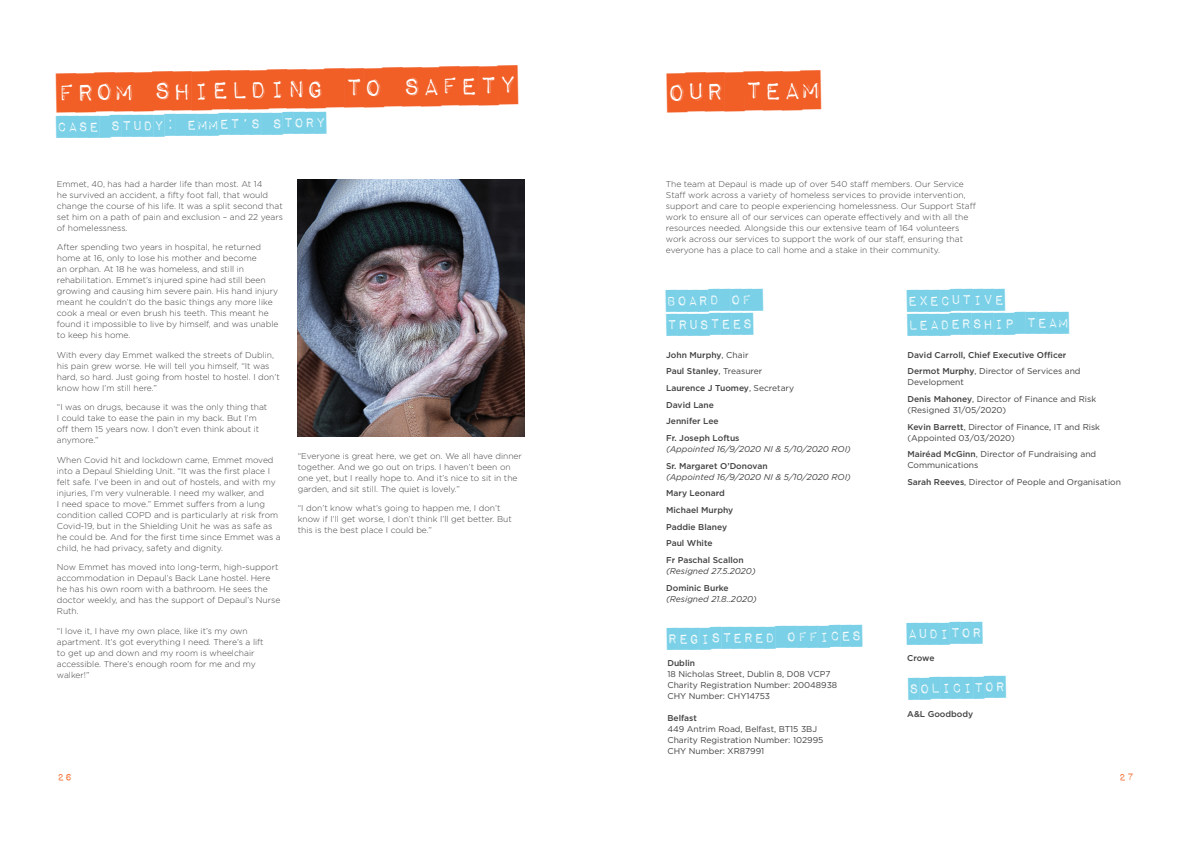
<style>
.page{position:relative;width:1191px;height:842px;background:#fff}
.page>*{position:absolute;margin:0;border:0;box-sizing:border-box;transform-origin:0 0}
.t1{font:32px "Impact Label";color:#f15f27}
.t2{font:18px/24px "Impact Label";color:#79d0e7}
.t3{font:13px "Impact Label Reversed";color:#f26322}
.t4{font:300 8.5px/11px "Gotham";color:#414042}
.t5{font:8.5px/16.7px "Gotham";color:#414042}
.t6{font:500 8.5px/16.7px "Gotham";color:#414042}
.t7{font:italic 8.5px "Gotham";color:#414042}
.s1{font-weight:400}
.s2{font-weight:500}
</style>
<div class="page">
<img style="left:298px;top:180px;width:226px;height:257px">
<h1 class="t1" style="left:57px;top:73px;width:462px;rotate:-1deg">from shielding to safety</h1>
<h2 class="t2" style="left:57px;top:115px;width:271px;rotate:-1deg">case study: Emmet’s story</h2>
<p class="t4" style="left:57px;top:178px;width:228px">Emmet, 40, has had a harder life than most. At 14<br>he survived an accident, a fifty foot fall, that would change the course of his life. It was a split second that set him on a path of pain and exclusion – and 22 years of homelessness.</p>
<p class="t4" style="left:57px;top:242px;width:223px">After spending two years in hospital, he returned home at 16, only to lose his mother and become<br>an orphan. At 18 he was homeless, and still in rehabilitation. Emmet’s injured spine had still been growing and causing him severe pain. His hand injury meant he couldn’t do the basic things any more like cook a meal or even brush his teeth. This meant he found it impossible to live by himself, and was unable to keep his home.</p>
<p class="t4" style="left:57px;top:349px;width:224px">With every day Emmet walked the streets of Dublin, his pain grew worse. He will tell you himself, “It was hard, so hard. Just going from hostel to hostel. I don’t know how I’m still here.”</p>
<p class="t4" style="left:57px;top:402px;width:212px">“I was on drugs, because it was the only thing that I could take to ease the pain in my back. But I’m off them 15 years now. I don’t even think about it anymore.”</p>
<p class="t4" style="left:57px;top:454px;width:225px">When Covid hit and lockdown came, Emmet moved into a Depaul Shielding Unit. “It was the first place I felt safe. I’ve been in and out of hostels, and with my injuries, I’m very vulnerable. I need my walker, and<br>I need space to move.” Emmet suffers from a lung condition called COPD and is particularly at risk from Covid-19, but in the Shielding Unit he was as safe as he could be. And for the first time since Emmet was a child, he had privacy, safety and dignity.</p>
<p class="t4" style="left:57px;top:562px;width:225px">Now Emmet has moved into long-term, high-support accommodation in Depaul’s Back Lane hostel. Here he has his own room with a bathroom. He sees the doctor weekly, and has the support of Depaul’s Nurse Ruth.</p>
<p class="t4" style="left:57px;top:625px;width:208px">“I love it, I have my own place, like it’s my own apartment. It’s got everything I need. There’s a lift to get up and down and my room is wheelchair accessible. There’s enough room for me and my walker!”</p>
<p class="t4" style="left:298px;top:450px;width:226px">“Everyone is great here, we get on. We all have dinner together. And we go out on trips. I haven’t been on one yet, but I really hope to. And it’s nice to sit in the garden, and sit still. The quiet is lovely.”</p>
<p class="t4" style="left:298px;top:502px;width:215px">“I don’t know what’s going to happen me, I don’t know if I’ll get worse, I don’t think I’ll get better. But this is the best place I could be.”</p>
<h1 class="t1" style="left:667px;top:73px;width:154px;rotate:-1deg">our team</h1>
<p class="t4" style="left:666px;top:178px;width:311px">The team at Depaul is made up of over 540 staff members. Our Service Staff work across a variety of homeless services to provide intervention, support and care to people experiencing homelessness. Our Support Staff work to ensure all of our services can operate effectively and with all the resources needed. Alongside this our extensive team of 164 volunteers work across our services to support the work of our staff, ensuring that everyone has a place to call home and a stake in their community.</p>
<h2 class="t2" style="left:666px;top:289px;width:88px;rotate:-1deg">board of trustees</h2>
<h2 class="t2" style="left:907px;top:289px;width:163px;rotate:-1deg">executive leadership team</h2>
<p class="t6" style="left:666px;top:346px;width:129px">John Murphy<span class="s1">, Chair<br></span>Paul Stanley<span class="s1">, Treasurer<br></span>Laurence J Tuomey<span class="s1">, Secretary<br></span>David Lane<br>Jennifer Lee<br>Fr. Joseph Loftus</p>
<p class="t7" style="left:666px;top:444px;width:186px">(Appointed 16/9/2020 NI &amp; 5/10/2020 ROI)</p>
<p class="t6" style="left:666px;top:457px;width:103px">Sr. Margaret O’Donovan</p>
<p class="t7" style="left:666px;top:471px;width:186px">(Appointed 16/9/2020 NI &amp; 5/10/2020 ROI)</p>
<p class="t6" style="left:666px;top:485px;width:79px">Mary Leonard<br>Michael Murphy<br>Paddie Blaney<br>Paul White<br>Fr Paschal Scallon</p>
<p class="t7" style="left:666px;top:566px;width:91px">(Resigned 27.5.2020)</p>
<p class="t6" style="left:666px;top:579px;width:64px">Dominic Burke</p>
<p class="t7" style="left:666px;top:593px;width:92px">(Resigned 21.8..2020)</p>
<h2 class="t2" style="left:667px;top:627px;width:196px;rotate:-1deg">registered offices</h2>
<p class="t6" style="left:667px;top:655px;width:29px">Dublin</p>
<p class="t5" style="left:667px;top:669px;width:171px;line-height:11px">18 Nicholas Street, Dublin 8, D08 VCP7<br>Charity Registration Number: 20048938<br>CHY Number: CHY14753</p>
<p class="t6" style="left:667px;top:710px;width:31px">Belfast</p>
<p class="t5" style="left:667px;top:724px;width:157px;line-height:11px">449 Antrim Road, Belfast, BT15 3BJ<br>Charity Registration Number: 102995<br>CHY Number: XR87991</p>
<p class="t6" style="left:907px;top:346px;width:175px">David Carroll, Chief Executive Officer<br>Dermot Murphy<span class="s1">, Director of Services and</span></p>
<p class="t5" style="left:907px;top:374px;width:190px">Development<br><span class="s2">Denis Mahoney</span>, Director of Finance and Risk</p>
<p class="t5" style="left:907px;top:402px;width:194px">(Resigned 31/05/2020)<br><span class="s2">Kevin Barrett</span>, Director of Finance, IT and Risk</p>
<p class="t5" style="left:907px;top:429px;width:190px">(Appointed 03/03/2020)<br><span class="s2">Mairéad McGinn</span>, Director of Fundraising and</p>
<p class="t5" style="left:907px;top:457px;width:215px">Communications<br><span class="s2">Sarah Reeves</span>, Director of People and Organisation</p>
<h2 class="t2" style="left:907px;top:622px;width:77px;rotate:-1deg">auditor</h2>
<p class="t6" style="left:907px;top:650px;width:29px">Crowe</p>
<h2 class="t2" style="left:908px;top:676px;width:99px;rotate:-1deg">solicitor</h2>
<p class="t6" style="left:907px;top:706px;width:68px">A&amp;L Goodbody</p>
<h3 class="t3" style="left:57px;top:771px;width:17px">26</h3>
<h3 class="t3" style="left:1118px;top:771px;width:17px">27</h3>
</div>
